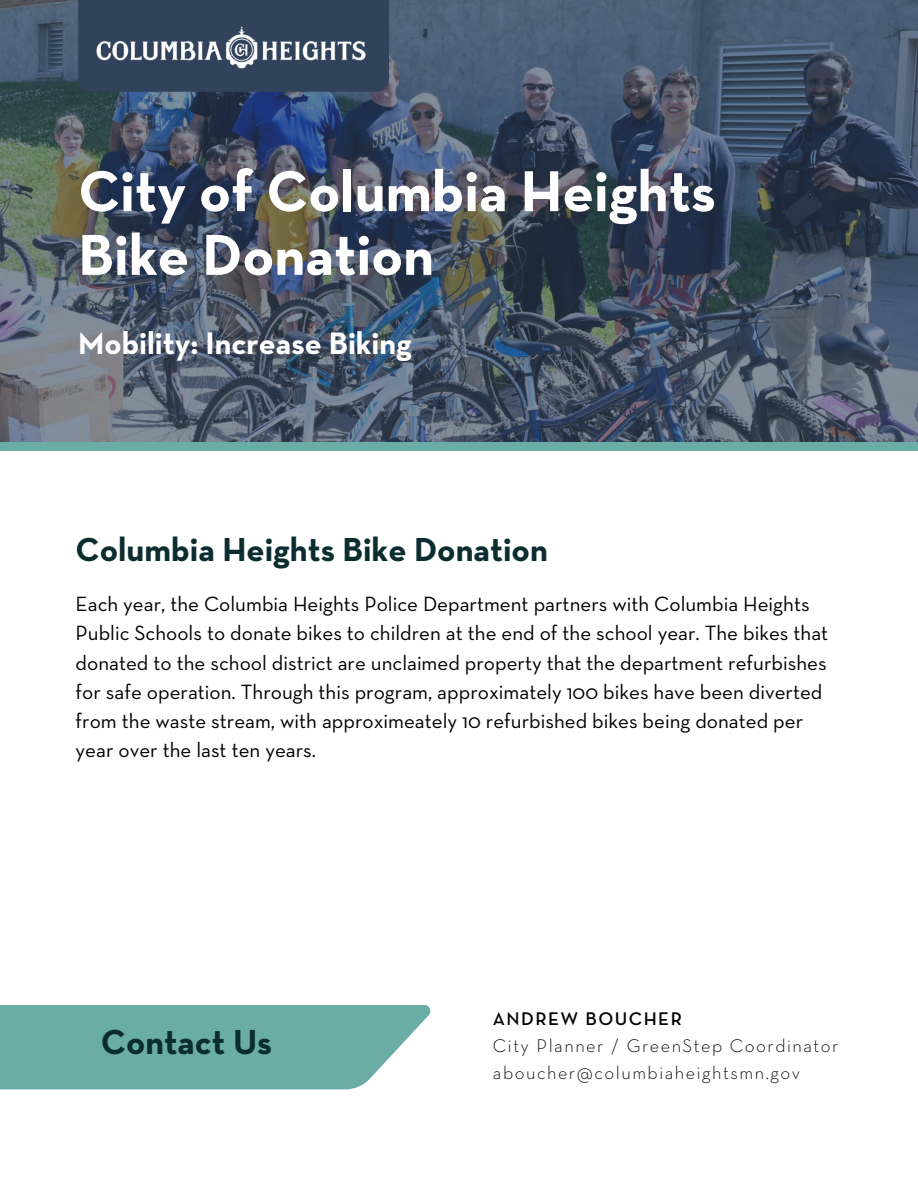
<style>
.page{position:relative;width:918px;height:1188px;background:#fff}
.page>*{position:absolute;margin:0;border:0;box-sizing:border-box;transform-origin:0 0}
.t1{font:700 58.65px/63.6px "Neutraface Text";color:#fff}
.t2{font:700 35.4px "Neutraface Text";color:#0b2d30}
.t3{font:700 33.9px "Neutraface Text";color:#0b2d30}
.t4{font:700 31.65px "Neutraface Text";color:#fff}
.t5{font:21px/29.2px "Neutraface Text";color:#000}
.t6{font:300 18.6px "Neutraface Text";letter-spacing:.08em;color:#000}
.t7{font:600 18.6px "Neutraface Text";letter-spacing:.08em;color:#000}
</style>
<div class="page">
<svg style="left:0;top:1005px;width:430px;height:84px;background:#74b2ac"></svg>
<div style="left:0;top:442px;width:918px;height:9px;background:#6aaca6"></div>
<svg style="left:0;top:0;width:918px;height:442px;background:#475567"></svg>
<img style="left:88px;top:17px;width:286px;height:61px">
<h2 class="t1" style="left:78px;top:163px;width:639px">City of Columbia Heights<br>Bike Donation</h2>
<h4 class="t4" style="left:78px;top:329px;width:335px">Mobility: Increase Biking</h4>
<h3 class="t3" style="left:76px;top:535px;width:474px">Columbia Heights Bike Donation</h3>
<h2 class="t5" style="left:76px;top:591px;width:754px">Each year, the Columbia Heights Police Department partners with Columbia Heights Public Schools to donate bikes to children at the end of the school year. The bikes that donated to the school district are unclaimed property that the department refurbishes for safe operation. Through this program, approximately 100 bikes have been diverted from the waste stream, with approximeately 10 refurbished bikes being donated per year over the last ten years.</h2>
<h1 class="t2" style="left:101px;top:1026px;width:173px">Contact Us</h1>
<p class="t7" style="left:493px;top:1010px;width:191px">ANDREW BOUCHER</p>
<p class="t6" style="left:493px;top:1037px;width:347px">City Planner / GreenStep Coordinator</p>
<p class="t6" style="left:493px;top:1064px;width:309px">aboucher@columbiaheightsmn.gov</p>
</div>
